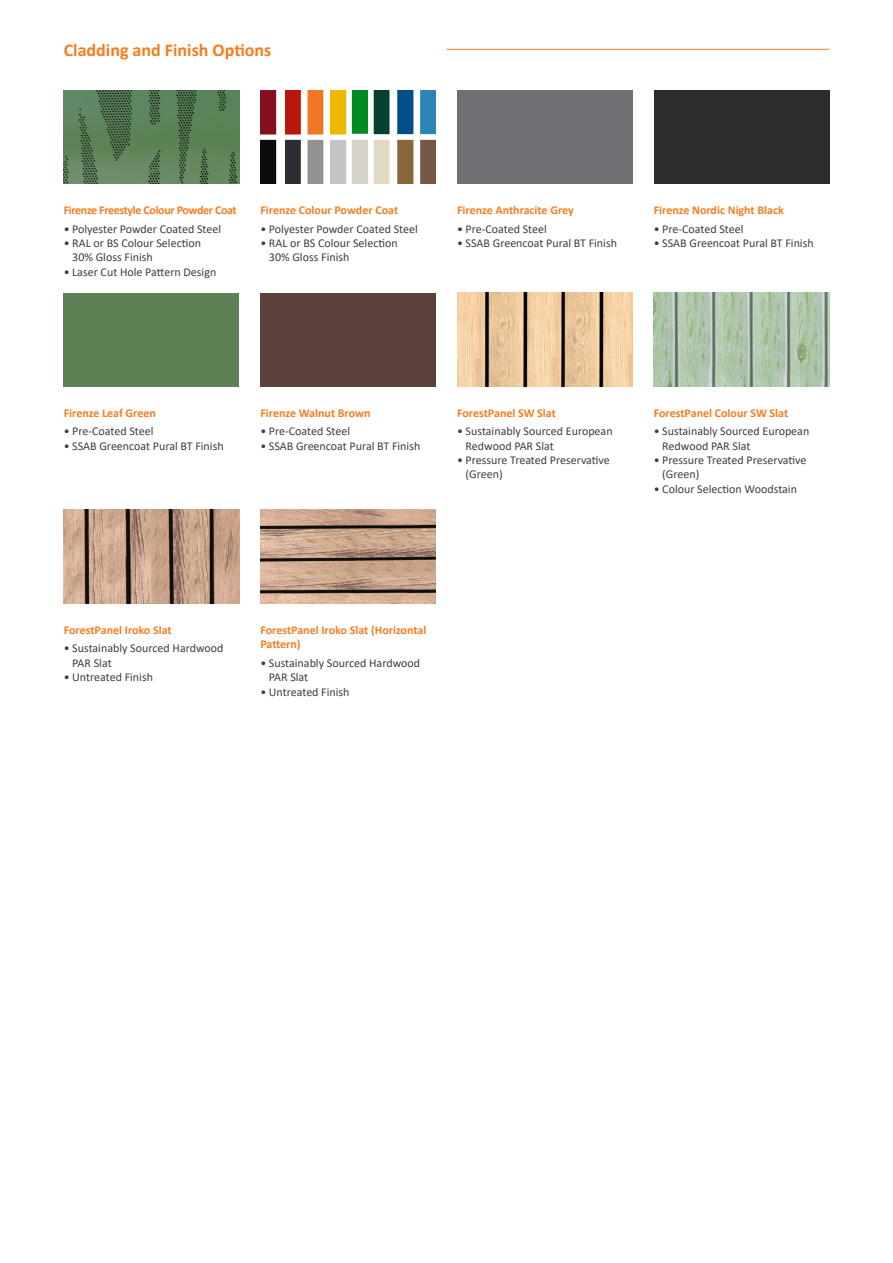
<style>
.page{position:relative;width:893px;height:1263px;background:#fff}
.page>*{position:absolute;margin:0;border:0;box-sizing:border-box;transform-origin:0 0}
.Subtitles{font:700 18px "Calibri";color:#f57d20}
.t1{font:12px/14.4px "Calibri";color:#3e3e3f}
.Subtitles_8pt{font:700 12px/14.4px "Calibri";color:#f57d20}
.Subtitles_8pt-2{font:700 12px "Calibri";letter-spacing:-.03em;color:#f57d20}
</style>
<div class="page">
<hr style="left:446px;top:49px;width:383px;height:1px;background:#f57d20">
<img style="left:260px;top:90px;width:176px;height:94px">
<div style="left:654px;top:90px;width:175px;height:94px;background:#2c2c2e"></div>
<img style="left:64px;top:90px;width:175px;height:94px">
<div style="left:457px;top:90px;width:175px;height:94px;background:#717075"></div>
<div style="left:260px;top:293px;width:176px;height:93px;background:#5a413c"></div>
<div style="left:64px;top:293px;width:175px;height:93px;background:#5c8155"></div>
<img style="left:457px;top:293px;width:175px;height:93px">
<img style="left:654px;top:293px;width:175px;height:93px">
<img style="left:64px;top:510px;width:175px;height:93px">
<img style="left:260px;top:510px;width:176px;height:93px">
<p class="Subtitles" style="left:64px;top:37px;width:209px">Cladding and Finish Options</p>
<p class="Subtitles_8pt-2" style="left:64px;top:201px;width:175px">Firenze Freestyle Colour Powder Coat</p>
<p class="t1" style="left:64px;top:221px;width:159px">• Polyester Powder Coated Steel</p>
<p class="t1" style="left:72px;top:235px;width:130px;text-indent:-9px">• RAL or BS Colour Selection<br>30% Gloss Finish</p>
<p class="t1" style="left:64px;top:264px;width:154px">• Laser Cut Hole Pattern Design</p>
<p class="Subtitles_8pt" style="left:260px;top:202px;width:139px">Firenze Colour Powder Coat</p>
<p class="t1" style="left:260px;top:221px;width:159px">• Polyester Powder Coated Steel</p>
<p class="t1" style="left:269px;top:235px;width:130px;text-indent:-9px">• RAL or BS Colour Selection<br>30% Gloss Finish</p>
<p class="Subtitles_8pt" style="left:457px;top:202px;width:118px">Firenze Anthracite Grey</p>
<p class="t1" style="left:457px;top:221px;width:91px">• Pre-Coated Steel</p>
<p class="t1" style="left:457px;top:235px;width:161px">• SSAB Greencoat Pural BT Finish</p>
<p class="Subtitles_8pt" style="left:654px;top:202px;width:132px">Firenze Nordic Night Black</p>
<p class="t1" style="left:654px;top:221px;width:91px">• Pre-Coated Steel</p>
<p class="t1" style="left:654px;top:235px;width:161px">• SSAB Greencoat Pural BT Finish</p>
<p class="Subtitles_8pt" style="left:64px;top:405px;width:94px">Firenze Leaf Green</p>
<p class="t1" style="left:64px;top:424px;width:91px">• Pre-Coated Steel</p>
<p class="t1" style="left:64px;top:438px;width:161px">• SSAB Greencoat Pural BT Finish</p>
<p class="Subtitles_8pt" style="left:260px;top:405px;width:112px">Firenze Walnut Brown</p>
<p class="t1" style="left:260px;top:424px;width:91px">• Pre-Coated Steel</p>
<p class="t1" style="left:260px;top:438px;width:161px">• SSAB Greencoat Pural BT Finish</p>
<p class="Subtitles_8pt" style="left:457px;top:405px;width:100px">ForestPanel SW Slat</p>
<p class="t1" style="left:466px;top:424px;width:149px;text-indent:-9px">• Sustainably Sourced European<br>Redwood PAR Slat</p>
<p class="t1" style="left:466px;top:452px;width:146px;text-indent:-9px">• Pressure Treated Preservative (Green)</p>
<p class="Subtitles_8pt" style="left:654px;top:405px;width:136px">ForestPanel Colour SW Slat</p>
<p class="t1" style="left:662px;top:424px;width:149px;text-indent:-9px">• Sustainably Sourced European<br>Redwood PAR Slat</p>
<p class="t1" style="left:662px;top:452px;width:146px;text-indent:-9px">• Pressure Treated Preservative (Green)</p>
<p class="t1" style="left:654px;top:481px;width:145px">• Colour Selection Woodstain</p>
<p class="Subtitles_8pt" style="left:64px;top:622px;width:109px">ForestPanel Iroko Slat</p>
<p class="t1" style="left:72px;top:641px;width:153px;text-indent:-9px">• Sustainably Sourced Hardwood<br>PAR Slat</p>
<p class="t1" style="left:64px;top:670px;width:91px">• Untreated Finish</p>
<p class="Subtitles_8pt" style="left:260px;top:622px;width:167px">ForestPanel Iroko Slat (Horizontal<br>Pattern)</p>
<p class="t1" style="left:269px;top:655px;width:153px;text-indent:-9px">• Sustainably Sourced Hardwood<br>PAR Slat</p>
<p class="t1" style="left:260px;top:684px;width:91px">• Untreated Finish</p>
</div>
